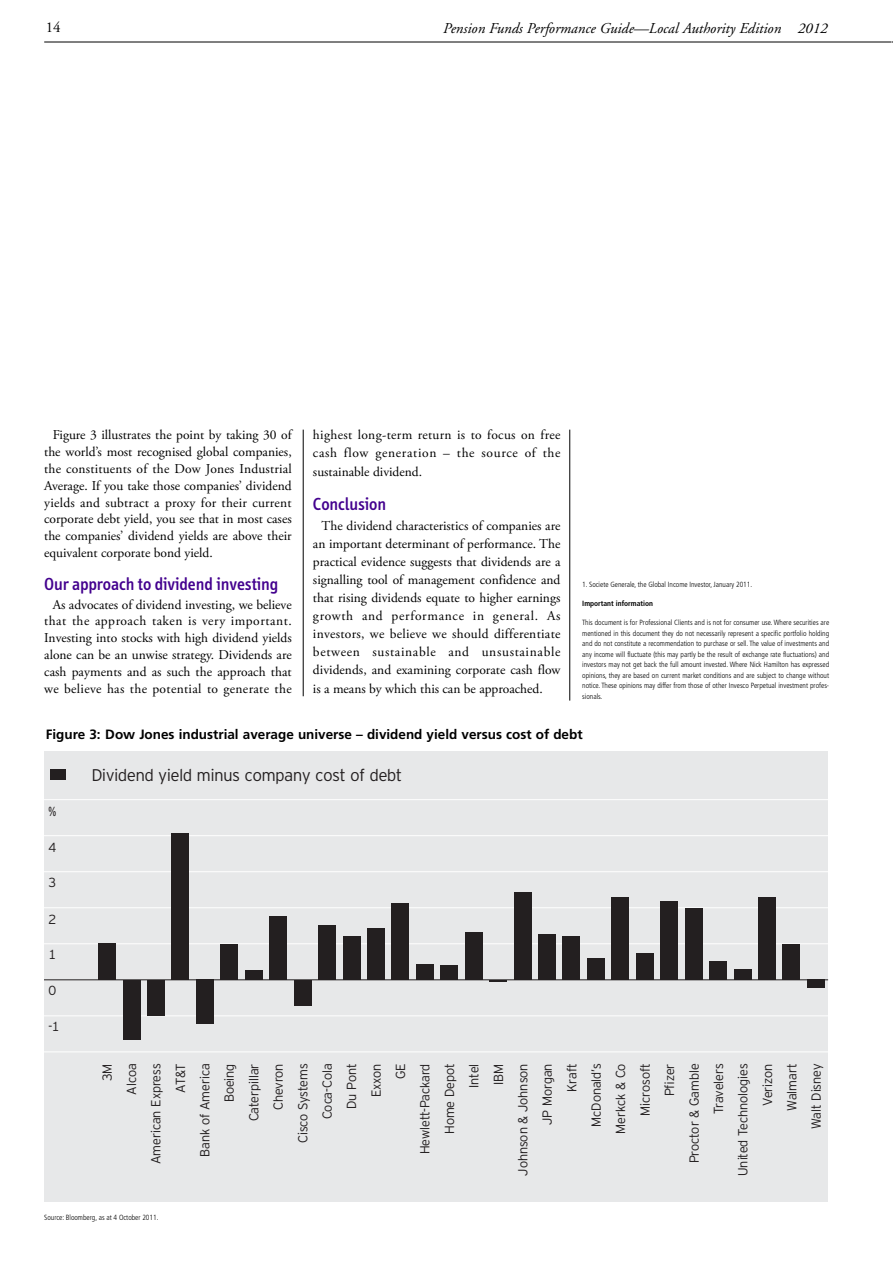
<style>
.page{position:relative;width:893px;height:1263px;background:#fff}
.page>*{position:absolute;margin:0;border:0;box-sizing:border-box;transform-origin:0 0}
.t1{font:500 18px "Info";color:#43008e}
.t2{font:300 16.95px "Invesco Interstate";color:#231f20}
.t3{font:italic 15px "Adobe Garamond";color:#000}
.t4{font:15px "Adobe Garamond";color:#000}
.t5{font:13.5px/16.8px "Adobe Garamond Pro";color:#000;text-align:justify}
.t6{font:700 13.5px "Frutiger";color:#000}
.t7{font:300 13.2px/24.5px "Invesco Interstate";color:#231f20;text-align:right}
.t8{font:300 condensed 7.5px/10.5px "Frutiger";color:#000;text-align:justify}
.t9{font:700 condensed 7.5px "Frutiger";color:#000}
</style>
<div class="page">
<hr style="left:44px;top:42px;width:847px;height:1px;background:#000">
<hr style="left:303px;top:430px;width:1px;height:266px;background:#000">
<hr style="left:569px;top:430px;width:1px;height:271px;background:#000">
<div style="left:44px;top:752px;width:784px;height:450px;background:#e7e8e9"></div>
<hr style="left:44px;top:799px;width:784px;height:1px;background:#fff">
<hr style="left:44px;top:835px;width:784px;height:1px;background:#fff">
<hr style="left:44px;top:871px;width:784px;height:1px;background:#fff">
<hr style="left:44px;top:907px;width:784px;height:1px;background:#fff">
<hr style="left:44px;top:943px;width:784px;height:1px;background:#fff">
<hr style="left:44px;top:1015px;width:784px;height:1px;background:#fff">
<hr style="left:44px;top:1051px;width:784px;height:1px;background:#fff">
<div style="left:50px;top:769px;width:16px;height:10px;background:#231f20"></div>
<hr style="left:44px;top:979px;width:784px;height:1px;background:#231f20">
<div style="left:98px;top:943px;width:18px;height:37px;background:#231f20"></div>
<div style="left:123px;top:980px;width:17px;height:60px;background:#231f20"></div>
<div style="left:147px;top:980px;width:18px;height:36px;background:#231f20"></div>
<div style="left:172px;top:834px;width:17px;height:146px;background:#231f20"></div>
<div style="left:196px;top:980px;width:18px;height:44px;background:#231f20"></div>
<div style="left:220px;top:944px;width:18px;height:36px;background:#231f20"></div>
<div style="left:245px;top:970px;width:18px;height:10px;background:#231f20"></div>
<div style="left:269px;top:916px;width:18px;height:64px;background:#231f20"></div>
<div style="left:294px;top:980px;width:17px;height:25px;background:#231f20"></div>
<div style="left:318px;top:925px;width:18px;height:55px;background:#231f20"></div>
<div style="left:343px;top:937px;width:17px;height:43px;background:#231f20"></div>
<div style="left:367px;top:928px;width:18px;height:52px;background:#231f20"></div>
<div style="left:392px;top:903px;width:17px;height:77px;background:#231f20"></div>
<div style="left:416px;top:964px;width:18px;height:16px;background:#231f20"></div>
<div style="left:440px;top:965px;width:18px;height:15px;background:#231f20"></div>
<div style="left:465px;top:932px;width:17px;height:48px;background:#231f20"></div>
<svg style="left:489px;top:980px;width:18px;height:2px"></svg>
<div style="left:514px;top:893px;width:17px;height:87px;background:#231f20"></div>
<div style="left:538px;top:934px;width:18px;height:46px;background:#231f20"></div>
<div style="left:563px;top:937px;width:17px;height:43px;background:#231f20"></div>
<div style="left:587px;top:958px;width:18px;height:22px;background:#231f20"></div>
<div style="left:612px;top:897px;width:17px;height:83px;background:#231f20"></div>
<div style="left:636px;top:953px;width:18px;height:27px;background:#231f20"></div>
<div style="left:660px;top:901px;width:18px;height:79px;background:#231f20"></div>
<div style="left:685px;top:908px;width:17px;height:72px;background:#231f20"></div>
<div style="left:709px;top:962px;width:18px;height:18px;background:#231f20"></div>
<div style="left:734px;top:969px;width:17px;height:11px;background:#231f20"></div>
<div style="left:758px;top:898px;width:18px;height:82px;background:#231f20"></div>
<div style="left:783px;top:944px;width:17px;height:36px;background:#231f20"></div>
<div style="left:807px;top:980px;width:18px;height:8px;background:#231f20"></div>
<p class="t4" style="left:46px;top:22px;width:16px">14</p>
<p class="t3" style="left:443px;top:23px;width:386px">Pension Funds Performance Guide—Local Authority Edition 2012</p>
<p class="t5" style="left:44px;top:428px;width:249px;text-indent:9px">Figure 3 illustrates the point by taking 30 of the world’s most recognised global companies, the constituents of the Dow Jones Industrial Average. If you take those companies’ dividend yields and subtract a proxy for their current corporate debt yield, you see that in most cases the companies’ dividend yields are above their equivalent corporate bond yield.</p>
<h1 class="t1" style="left:44px;top:577px;width:236px">Our approach to dividend investing</h1>
<p class="t5" style="left:44px;top:597px;width:249px;text-indent:9px">As advocates of dividend investing, we believe that the approach taken is very important.<br>Investing into stocks with high dividend yields alone can be an unwise strategy. Dividends are cash payments and as such the approach that we believe has the potential to generate the</p>
<p class="t5" style="left:313px;top:427px;width:249px;line-height:18px">highest long-term return is to focus on free cash flow generation – the source of the sustainable dividend.</p>
<h1 class="t1" style="left:313px;top:497px;width:75px">Conclusion</h1>
<p class="t5" style="left:313px;top:518px;width:249px;line-height:18px;text-indent:9px">The dividend characteristics of companies are an important determinant of performance. The practical evidence suggests that dividends are a signalling tool of management confidence and that rising dividends equate to higher earnings growth and performance in general. As investors, we believe we should differentiate between sustainable and unsustainable dividends, and examining corporate cash flow is a means by which this can be approached.</p>
<p class="t8" style="left:582px;top:580px;width:171px">1. Societe Generale, the Global Income Investor, January 2011.</p>
<p class="t9" style="left:582px;top:601px;width:72px">Important information</p>
<p class="t8" style="left:582px;top:618px;width:248px">This document is for Professional Clients and is not for consumer use. Where securities are mentioned in this document they do not necessarily represent a specific portfolio holding and do not constitute a recommendation to purchase or sell. The value of investments and any income will fluctuate (this may partly be the result of exchange rate fluctuations) and investors may not get back the full amount invested. Where Nick Hamilton has expressed opinions, they are based on current market conditions and are subject to change without notice. These opinions may differ from those of other Invesco Perpetual investment profes&shy;sionals.</p>
<p class="t6" style="left:46px;top:728px;width:538px">Figure 3: Dow Jones industrial average universe – dividend yield versus cost of debt</p>
<p class="t7" style="left:48px;top:800px;width:9px">%</p>
<p class="t7" style="left:48px;top:836px;width:9px">4</p>
<p class="t7" style="left:48px;top:871px;width:9px">3</p>
<p class="t7" style="left:48px;top:908px;width:9px">2</p>
<p class="t7" style="left:48px;top:943px;width:9px">1</p>
<p class="t7" style="left:48px;top:980px;width:9px">0</p>
<p class="t7" style="left:48px;top:1015px;width:13px">-1</p>
<p class="t2" style="left:92px;top:769px;width:312px">Dividend yield minus company cost of debt</p>
<p class="t7" style="left:96px;top:1176px;width:114px;rotate:-90deg">3M<br>Alcoa<br>American Express<br>AT&amp;T<br>Bank of America<br>Boeing<br>Caterpillar<br>Chevron<br>Cisco Systems<br>Coca-Cola<br>Du Pont<br>Exxon<br>GE<br>Hewlett-Packard<br>Home Depot<br>Intel<br>IBM<br>Johnson &amp; Johnson<br>JP Morgan<br>Kraft<br>McDonald’s<br>Merkck &amp; Co<br>Microsoft<br>Pfizer<br>Proctor &amp; Gamble<br>Travelers<br>United Technologies<br>Verizon<br>Walmart<br>Walt Disney</p>
<p class="t8" style="left:44px;top:1213px;width:116px">Source: Bloomberg, as at 4 October 2011.</p>
</div>
